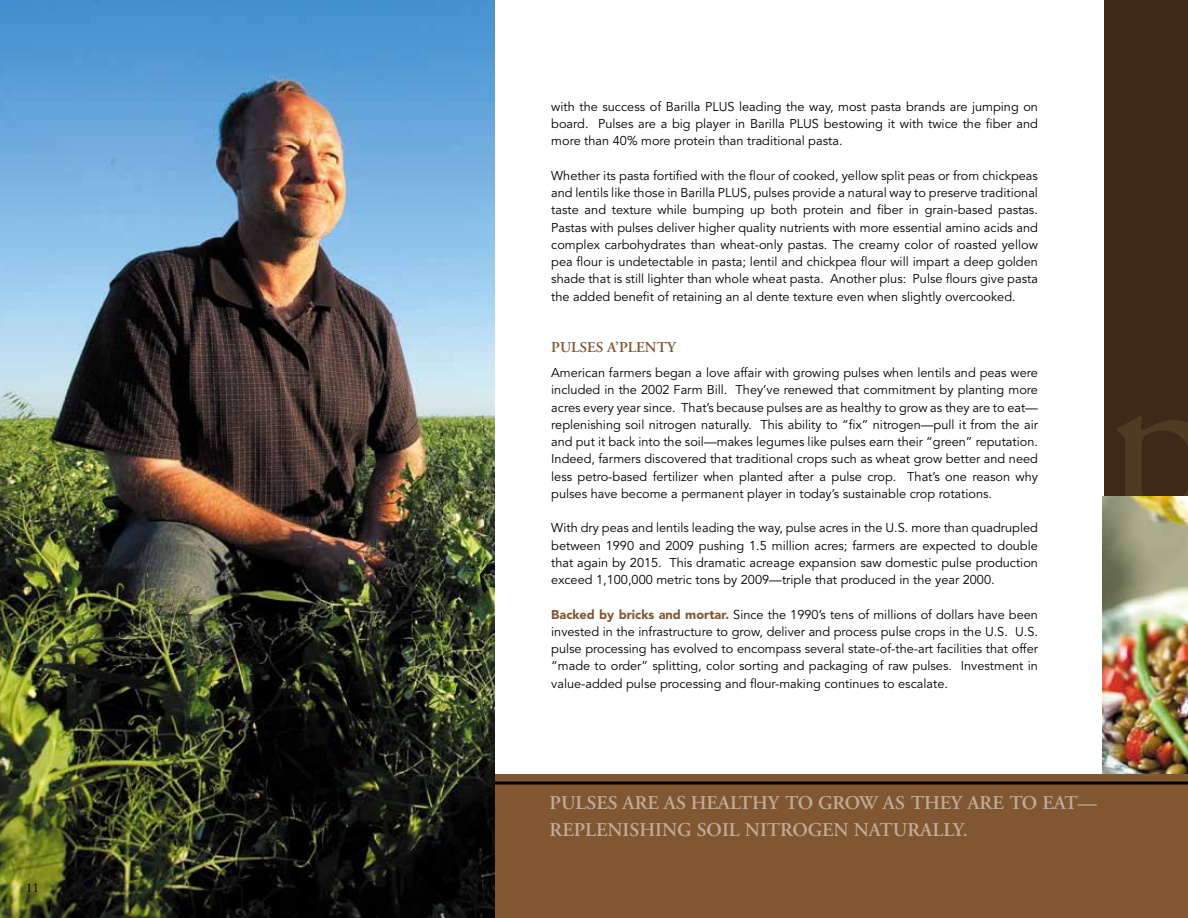
<style>
.page{position:relative;width:1188px;height:918px;background:#fff}
.page>*{position:absolute;margin:0;border:0;box-sizing:border-box;transform-origin:0 0}
.t1{font:600 19.5px/27px "Adobe Garamond";color:#bfab98}
.t2{font:600 15px "Adobe Garamond";color:#805731}
.t3{font:13.5px "Adobe Garamond";color:#000}
.t4{font:12.75px/17.2px "Avenir";color:#000;text-align:justify}
.s1{font-weight:900;color:#805731}
</style>
<div class="page">
<div style="left:1104px;top:0;width:84px;height:496px;background:#3f2818"></div>
<img style="left:1102px;top:496px;width:86px;height:278px">
<div style="left:0;top:774px;width:1188px;height:144px;background:#805731"></div>
<hr style="left:0;top:782px;width:1188px;height:2px;background:#000">
<img style="left:0;top:0;width:495px;height:918px">
<p class="t3" style="left:26px;top:881px;width:15px">11</p>
<p class="t4" style="left:551px;top:98px;width:488px">with the success of Barilla PLUS leading the way, most pasta brands are jumping on board. Pulses are a big player in Barilla PLUS bestowing it with twice the fiber and more than 40% more protein than traditional pasta.</p>
<p class="t4" style="left:551px;top:167px;width:488px">Whether its pasta fortified with the flour of cooked, yellow split peas or from chickpeas and lentils like those in Barilla PLUS, pulses provide a natural way to preserve traditional taste and texture while bumping up both protein and fiber in grain-based pastas.<br>Pastas with pulses deliver higher quality nutrients with more essential amino acids and complex carbohydrates than wheat-only pastas. The creamy color of roasted yellow pea flour is undetectable in pasta; lentil and chickpea flour will impart a deep golden shade that is still lighter than whole wheat pasta. Another plus: Pulse flours give pasta the added benefit of retaining an al dente texture even when slightly overcooked.</p>
<p class="t2" style="left:551px;top:339px;width:126px">PULSES A’PLENTY</p>
<p class="t4" style="left:551px;top:365px;width:488px">American farmers began a love affair with growing pulses when lentils and peas were included in the 2002 Farm Bill. They’ve renewed that commitment by planting more acres every year since. That’s because pulses are as healthy to grow as they are to eat— replenishing soil nitrogen naturally. This ability to “fix” nitrogen—pull it from the air and put it back into the soil—makes legumes like pulses earn their “green” reputation.<br>Indeed, farmers discovered that traditional crops such as wheat grow better and need less petro-based fertilizer when planted after a pulse crop. That’s one reason why pulses have become a permanent player in today’s sustainable crop rotations.</p>
<p class="t4" style="left:551px;top:520px;width:488px">With dry peas and lentils leading the way, pulse acres in the U.S. more than quadrupled between 1990 and 2009 pushing 1.5 million acres; farmers are expected to double that again by 2015. This dramatic acreage expansion saw domestic pulse production exceed 1,100,000 metric tons by 2009—triple that produced in the year 2000.</p>
<p class="t4" style="left:551px;top:606px;width:488px"><span class="s1">Backed by bricks and mortar.</span> Since the 1990’s tens of millions of dollars have been invested in the infrastructure to grow, deliver and process pulse crops in the U.S. U.S. pulse processing has evolved to encompass several state-of-the-art facilities that offer “made to order” splitting, color sorting and packaging of raw pulses. Investment in value-added pulse processing and flour-making continues to escalate.</p>
<h1 class="t1" style="left:550px;top:790px;width:549px">PULSES ARE AS HEALTHY TO GROW AS THEY ARE TO EAT—<br>REPLENISHING SOIL NITROGEN NATURALLY.</h1>
</div>
